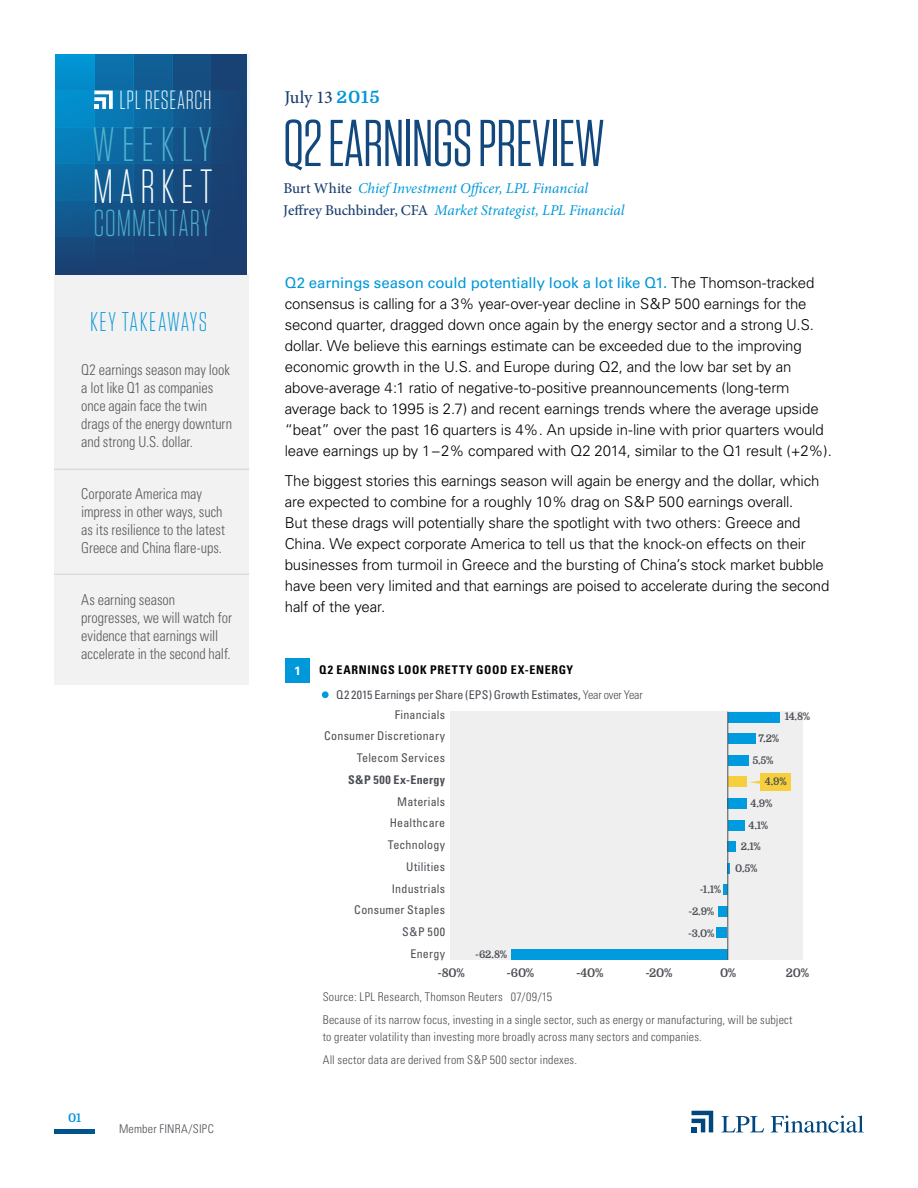
<style>
.page{position:relative;width:918px;height:1188px;background:#fff}
.page>*{position:absolute;margin:0;border:0;box-sizing:border-box;transform-origin:0 0}
.t1{font:66px "Tungsten Narrow";letter-spacing:-.01em;color:#12487d}
.t2{font:300 48.3px "Tungsten Narrow";letter-spacing:.145em;color:#4fb3cf}
.t3{font:300 48px "Tungsten Narrow";letter-spacing:.13em;color:#fff}
.t4{font:300 37.5px "Tungsten Narrow";letter-spacing:.035em;color:#4fb3cf;scale:.9 1}
.t5{font:300 27px "Tungsten Narrow";letter-spacing:.055em;color:#0497d5;scale:1.04 1}
.t6{font:300 26.25px "Tungsten Narrow";letter-spacing:.025em;color:#fff}
.t7{font:500 18px "Minion Pro";letter-spacing:-.03em;color:#1b3e6f}
.t8{font:300 15px/21px "Univers";letter-spacing:-.01em;color:#000}
.t9{font:300 condensed 15px/18px "Univers";color:#58595b;scale:.95 1}
.t10{font:italic 15px/21.5px "Minion Pro";letter-spacing:-.005em;color:#0098d8}
.t11{font:300 condensed 12px/23.2px "Univers";letter-spacing:.015em;color:#4b4f54}
.t12{font:condensed 12px/21.8px "Univers";letter-spacing:.02em;color:#4c4f54;text-align:right}
.t13{font:condensed 12px "Univers";letter-spacing:-.005em;color:#4b4f54}
.t14{font:700 condensed 12px "Univers";letter-spacing:.055em;color:#000}
.t15{font:700 12px "Domine";letter-spacing:-.025em;color:#4c4f54}
.t16{font:700 condensed 12px "Univers";letter-spacing:.03em;color:#4c4f54}
.t17{font:700 12px "Domine";color:#0098d8}
.t18{font:700 12px "Univers";color:#fff}
.t19{font:700 10.5px/21.6px "Domine";color:#4c4f54;text-align:center}
.s1{font-family:"Domine";font-weight:700;font-size:16.95px;color:#0098d8}
.s2{font-weight:500;font-style:normal;color:#1b3e6f}
.s3{font-weight:400;color:#0098d8}
.s4{font-weight:300}
</style>
<div class="page">
<img style="left:55px;top:1129px;width:40px;height:5px">
<div style="left:54px;top:274px;width:194px;height:410px;background:#efeff0"></div>
<hr style="left:54px;top:469px;width:195px;height:1px;background:#4b4f54">
<hr style="left:54px;top:574px;width:195px;height:1px;background:#4b4f54">
<hr style="left:56px;top:336px;width:195px;height:2px;background:#4b4f54">
<svg style="left:721px;top:1116px;width:43px;height:16px"></svg>
<svg style="left:771px;top:1116px;width:93px;height:17px"></svg>
<svg style="left:692px;top:1111px;width:21px;height:21px"></svg>
<svg style="left:94px;top:54px;width:39px;height:221px;background:#106198"></svg>
<div style="left:211px;top:54px;width:39px;height:220px;background:#194274"></div>
<svg style="left:172px;top:54px;width:39px;height:221px;background:#154c7f"></svg>
<svg style="left:133px;top:54px;width:39px;height:221px;background:#12588d"></svg>
<svg style="left:56px;top:54px;width:38px;height:221px;background:#0975af"></svg>
<div style="left:55px;top:164px;width:194px;height:36px;background:linear-gradient(to right,#0769a3,#244371)"></div>
<div style="left:55px;top:200px;width:194px;height:37px;background:linear-gradient(to right,#0d568c,#244372)"></div>
<div style="left:55px;top:127px;width:194px;height:37px;background:linear-gradient(to right,#017fbd,#244473)"></div>
<svg style="left:94px;top:91px;width:19px;height:18px"></svg>
<div style="left:450px;top:712px;width:352px;height:248px;background:#efeff0"></div>
<div style="left:322px;top:691px;width:7px;height:7px;background:#009bde;border-radius:50%"></div>
<div style="left:728px;top:712px;width:52px;height:11px;background:#009bde"></div>
<div style="left:728px;top:733px;width:28px;height:11px;background:#009bde"></div>
<div style="left:728px;top:755px;width:21px;height:11px;background:#009bde"></div>
<div style="left:728px;top:776px;width:19px;height:11px;background:#f7cf3c"></div>
<hr style="left:724px;top:884px;width:4px;height:11px;background:#009bde">
<div style="left:718px;top:906px;width:10px;height:11px;background:#009bde"></div>
<div style="left:717px;top:927px;width:10px;height:11px;background:#009bde"></div>
<div style="left:512px;top:949px;width:216px;height:11px;background:#009bde"></div>
<div style="left:728px;top:798px;width:19px;height:11px;background:#009bde"></div>
<div style="left:728px;top:820px;width:17px;height:11px;background:#009bde"></div>
<div style="left:727px;top:841px;width:9px;height:11px;background:#009bde"></div>
<svg style="left:728px;top:863px;width:2px;height:11px"></svg>
<hr style="left:727px;top:712px;width:1px;height:248px;background:#4b4f54">
<div style="left:760px;top:773px;width:30px;height:18px;background:#f7cf3c"></div>
<svg style="left:749px;top:780px;width:11px;height:4px"></svg>
<div style="left:285px;top:659px;width:25px;height:24px;background:#0098d8"></div>
<h3 class="t6" style="left:120px;top:87px;width:93px">LPL RESEARCH</h3>
<h2 class="t2" style="left:93px;top:121px;width:121px">WEEKLY</h2>
<h3 class="t3" style="left:93px;top:162px;width:121px">MARKET</h3>
<h3 class="t4" style="left:94px;top:205px;width:131px">COMMENTARY</h3>
<h3 class="t5" style="left:90px;top:308px;width:114px">KEY TAKEAWAYS</h3>
<p class="t9" style="left:81px;top:361px;width:160px">Q2 earnings season may look a lot like Q1 as companies once again face the twin drags of the energy downturn and strong U.S. dollar.</p>
<p class="t9" style="left:81px;top:485px;width:153px">Corporate America may impress in other ways, such as its resilience to the latest<br>Greece and China flare-ups.</p>
<p class="t9" style="left:81px;top:590px;width:160px">As earning season progresses, we will watch for evidence that earnings will accelerate in the second half.</p>
<p class="t17" style="left:68px;top:1112px;width:15px">01</p>
<p class="t11" style="left:119px;top:1117px;width:96px">Member FINRA/SIPC</p>
<p class="t7" style="left:285px;top:85px;width:97px">July 13 <span class="s1">2015</span></p>
<h1 class="t1" style="left:283px;top:110px;width:323px">Q2 EARNINGS PREVIEW</h1>
<p class="t10" style="left:283px;top:178px;width:343px"><span class="s2">Burt White</span> Chief Investment Officer, LPL Financial<br><span class="s2">Jeffrey Buchbinder, CFA</span> Market Strategist, LPL Financial</p>
<p class="t8" style="left:285px;top:272px;width:549px"><span class="s3">Q2 earnings season could potentially look a lot like Q1.</span> The Thomson-tracked consensus is calling for a 3% year-over-year decline in S&amp;P 500 earnings for the second quarter, dragged down once again by the energy sector and a strong U.S. dollar. We believe this earnings estimate can be exceeded due to the improving economic growth in the U.S. and Europe during Q2, and the low bar set by an above-average 4:1 ratio of negative-to-positive preannouncements (long-term average back to 1995 is 2.7) and recent earnings trends where the average upside “beat” over the past 16 quarters is 4%. An upside in-line with prior quarters would leave earnings up by 1–2% compared with Q2 2014, similar to the Q1 result (+2%).</p>
<p class="t8" style="left:285px;top:470px;width:546px">The biggest stories this earnings season will again be energy and the dollar, which are expected to combine for a roughly 10% drag on S&amp;P 500 earnings overall.<br>But these drags will potentially share the spotlight with two others: Greece and China. We expect corporate America to tell us that the knock-on effects on their businesses from turmoil in Greece and the bursting of China’s stock market bubble have been very limited and that earnings are poised to accelerate during the second half of the year.</p>
<p class="t18" style="left:294px;top:664px;width:8px">1</p>
<p class="t14" style="left:319px;top:663px;width:256px">Q2 EARNINGS LOOK PRETTY GOOD EX-ENERGY</p>
<p class="t13" style="left:336px;top:687px;width:308px">Q2 2015 Earnings per Share (EPS) Growth Estimates, <span class="s4">Year over Year</span></p>
<p class="t12" style="left:324px;top:703px;width:122px">Financials<br>Consumer Discretionary<br>Telecom Services</p>
<p class="t16" style="left:348px;top:772px;width:98px">S&amp;P 500 Ex-Energy</p>
<p class="t12" style="left:354px;top:790px;width:92px">Materials<br>Healthcare<br>Technology<br>Utilities<br>Industrials<br>Consumer Staples<br>S&amp;P 500<br>Energy</p>
<p class="t19" style="left:475px;top:944px;width:34px">-62.8%</p>
<p class="t19" style="left:688px;top:879px;width:34px;text-align:left;text-indent:11px">-1.1% -2.9% -3.0%</p>
<p class="t19" style="left:785px;top:706px;width:27px">14.8%</p>
<p class="t19" style="left:752px;top:728px;width:28px">7.2%<br>5.5%</p>
<p class="t19" style="left:751px;top:793px;width:23px">4.9%</p>
<p class="t19" style="left:749px;top:814px;width:21px">4.1%</p>
<p class="t19" style="left:741px;top:836px;width:22px">2.1%</p>
<p class="t19" style="left:735px;top:858px;width:24px">0.5%</p>
<p class="t19" style="left:765px;top:771px;width:23px">4.9%</p>
<p class="t15" style="left:438px;top:967px;width:29px">-80%</p>
<p class="t15" style="left:507px;top:967px;width:29px">-60%</p>
<p class="t15" style="left:576px;top:967px;width:29px">-40%</p>
<p class="t15" style="left:645px;top:967px;width:29px">-20%</p>
<p class="t15" style="left:720px;top:967px;width:18px">0%</p>
<p class="t15" style="left:786px;top:967px;width:25px">20%</p>
<p class="t11" style="left:323px;top:985px;width:471px">Source: LPL Research, Thomson Reuters 07/09/15<br>Because of its narrow focus, investing in a single sector, such as energy or manufacturing, will be subject</p>
<p class="t11" style="left:323px;top:1025px;width:381px">to greater volatility than investing more broadly across many sectors and companies.<br>All sector data are derived from S&amp;P 500 sector indexes.</p>
</div>
